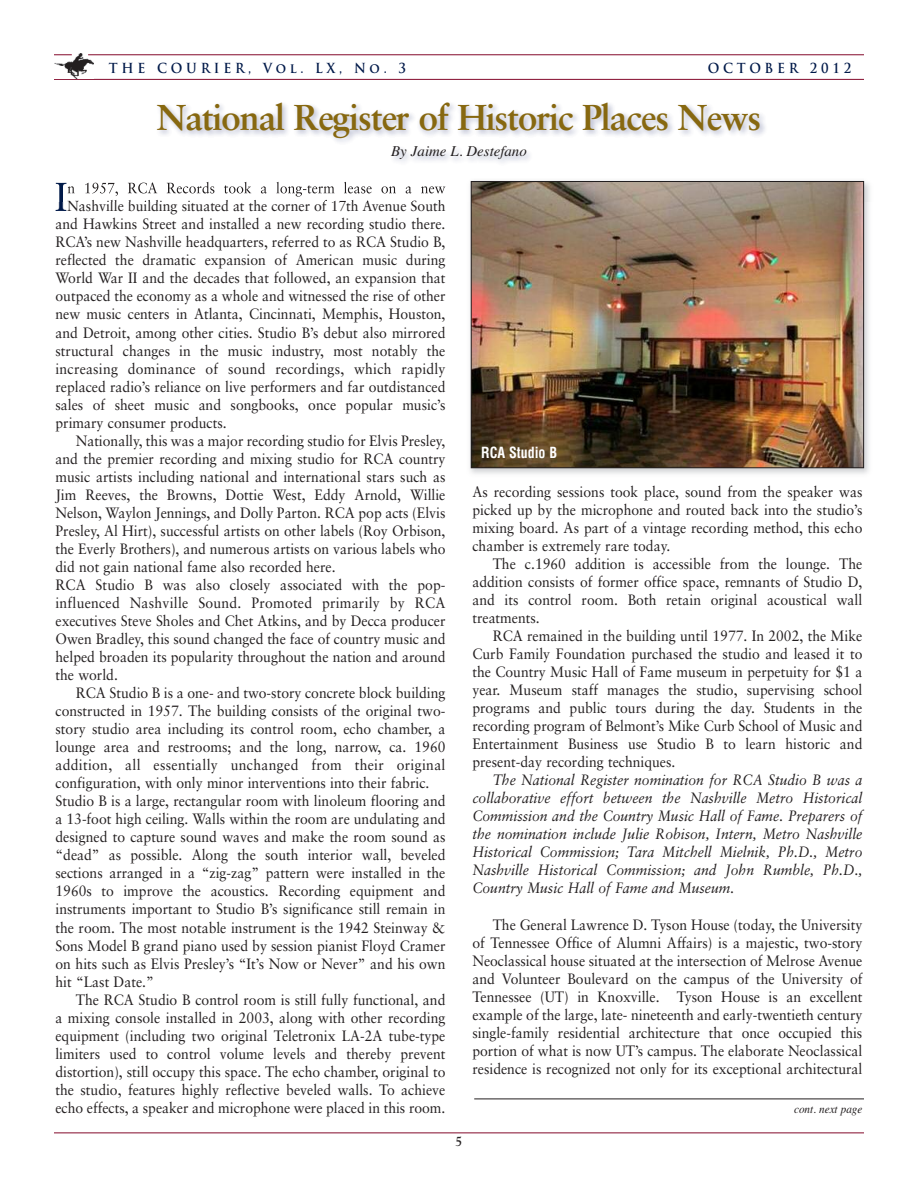
<style>
.page{position:relative;width:918px;height:1188px;background:#fff}
.page>*{position:absolute;margin:0;border:0;box-sizing:border-box;transform-origin:0 0}
.t1{font:40.8px "Sabon";color:#001949;scale:.93 1}
.t2{font:700 36px "Sabon";letter-spacing:-.035em;color:#876810}
.t3{font:15px/18px "Sabon";color:#231f20;text-align:justify;scale:.93 1}
.t4{font:italic 15px/18px "Sabon";color:#231f20;text-align:justify;scale:.93 1}
.t5{font:italic 15px "Times";color:#231f20}
.t6{font:700 condensed 15px "Helvetica";color:#fff;scale:.93 1}
.t7{font:700 13.5px "Trajan Pro";letter-spacing:.3em;color:#001949;scale:.93 1}
.t8{font:700 13.5px "Goudy";color:#231f20;scale:.93 1}
.t9{font:italic 12px "Times";color:#231f20;scale:.93 1}
</style>
<div class="page">
<hr style="left:474px;top:1099px;width:390px;height:1px;background:#231f20">
<hr style="left:54px;top:79px;width:810px;height:1px;background:#840a2b">
<img style="left:55px;top:54px;width:39px;height:25px">
<hr style="left:88px;top:54px;width:776px;height:1px;background:#840a2b">
<svg style="left:54px;top:54px;width:18px;height:1px"></svg>
<hr style="left:54px;top:1132px;width:810px;height:1px;background:#840a2b">
<img style="left:159px;top:104px;width:606px;height:59px">
<img style="left:55px;top:181px;width:391px;height:21px">
<img style="left:56px;top:183px;width:10px;height:19px">
<img style="left:68px;top:182px;width:114px;height:14px">
<img style="left:68px;top:200px;width:62px;height:2px">
<img style="left:470px;top:180px;width:400px;height:294px">
<img style="left:473px;top:183px;width:389px;height:283px">
<div style="left:471px;top:181px;width:393px;height:287px;border:1px solid #231f20"></div>
<p class="t7" style="left:109px;top:63px;width:321px">THE COURIER, Vol. LX, No. 3</p>
<p class="t7" style="left:708px;top:63px;width:156px">OCTOBER 2012</p>
<h2 class="t2" style="left:157px;top:103px;width:606px">National Register of Historic Places News</h2>
<p class="t5" style="left:391px;top:142px;width:137px">By Jaime L. Destefano</p>
<h1 class="t1" style="left:55px;top:180px;width:15px">I</h1>
<p class="t3" style="left:56px;top:198px;width:421px;text-indent:12px">Nashville building situated at the corner of 17th Avenue South and Hawkins Street and installed a new recording studio there.<br>RCA’s new Nashville headquarters, referred to as RCA Studio B, reflected the dramatic expansion of American music during World War II and the decades that followed, an expansion that outpaced the economy as a whole and witnessed the rise of other new music centers in Atlanta, Cincinnati, Memphis, Houston, and Detroit, among other cities. Studio B’s debut also mirrored structural changes in the music industry, most notably the increasing dominance of sound recordings, which rapidly replaced radio’s reliance on live performers and far outdistanced sales of sheet music and songbooks, once popular music’s primary consumer products.</p>
<p class="t3" style="left:56px;top:433px;width:421px;text-align:left;text-indent:20px">Nationally, this was a major recording studio for Elvis Presley, and the premier recording and mixing studio for RCA country music artists including national and international stars such as Jim Reeves, the Browns, Dottie West, Eddy Arnold, Willie Nelson, Waylon Jennings, and Dolly Parton. RCA pop acts (Elvis Presley, Al Hirt), successful artists on other labels (Roy Orbison, the Everly Brothers), and numerous artists on various labels who did not gain national fame also recorded here.<br>RCA Studio B was also closely associated with the pop&shy;influenced Nashville Sound. Promoted primarily by RCA executives Steve Sholes and Chet Atkins, and by Decca producer Owen Bradley, this sound changed the face of country music and helped broaden its popularity throughout the nation and around the world.</p>
<p class="t3" style="left:55px;top:685px;width:421px;text-align:left;text-indent:20px">RCA Studio B is a one- and two-story concrete block building constructed in 1957. The building consists of the original two&shy;story studio area including its control room, echo chamber, a lounge area and restrooms; and the long, narrow, ca. 1960 addition, all essentially unchanged from their original configuration, with only minor interventions into their fabric.<br>Studio B is a large, rectangular room with linoleum flooring and a 13-foot high ceiling. Walls within the room are undulating and designed to capture sound waves and make the room sound as “dead” as possible. Along the south interior wall, beveled sections arranged in a “zig-zag” pattern were installed in the 1960s to improve the acoustics. Recording equipment and instruments important to Studio B’s significance still remain in the room. The most notable instrument is the 1942 Steinway &amp; Sons Model B grand piano used by session pianist Floyd Cramer on hits such as Elvis Presley’s “It’s Now or Never” and his own hit “Last Date.”</p>
<p class="t3" style="left:55px;top:992px;width:421px;text-indent:20px">The RCA Studio B control room is still fully functional, and a mixing console installed in 2003, along with other recording equipment (including two original Teletronix LA-2A tube-type limiters used to control volume levels and thereby prevent distortion), still occupy this space. The echo chamber, original to the studio, features highly reflective beveled walls. To achieve echo effects, a speaker and microphone were placed in this room.</p>
<p class="t8" style="left:456px;top:1134px;width:9px">5</p>
<p class="t6" style="left:481px;top:447px;width:83px">RCA Studio B</p>
<p class="t3" style="left:472px;top:484px;width:421px">As recording sessions took place, sound from the speaker was picked up by the microphone and routed back into the studio’s mixing board. As part of a vintage recording method, this echo chamber is extremely rare today.</p>
<p class="t3" style="left:472px;top:556px;width:421px;text-indent:20px">The c.1960 addition is accessible from the lounge. The addition consists of former office space, remnants of Studio D, and its control room. Both retain original acoustical wall treatments.</p>
<p class="t3" style="left:472px;top:628px;width:421px;text-indent:20px">RCA remained in the building until 1977. In 2002, the Mike Curb Family Foundation purchased the studio and leased it to the Country Music Hall of Fame museum in perpetuity for $1 a year. Museum staff manages the studio, supervising school programs and public tours during the day. Students in the recording program of Belmont’s Mike Curb School of Music and Entertainment Business use Studio B to learn historic and present-day recording techniques.</p>
<p class="t4" style="left:472px;top:772px;width:421px;text-indent:20px">The National Register nomination for RCA Studio B was a collaborative effort between the Nashville Metro Historical Commission and the Country Music Hall of Fame. Preparers of the nomination include Julie Robison, Intern, Metro Nashville Historical Commission; Tara Mitchell Mielnik, Ph.D., Metro Nashville Historical Commission; and John Rumble, Ph.D., Country Music Hall of Fame and Museum.</p>
<p class="t3" style="left:472px;top:917px;width:421px;text-indent:20px">The General Lawrence D. Tyson House (today, the University of Tennessee Office of Alumni Affairs) is a majestic, two-story Neoclassical house situated at the intersection of Melrose Avenue and Volunteer Boulevard on the campus of the University of Tennessee (UT) in Knoxville. Tyson House is an excellent example of the large, late- nineteenth and early-twentieth century single-family residential architecture that once occupied this portion of what is now UT’s campus. The elaborate Neoclassical residence is recognized not only for its exceptional architectural</p>
<p class="t9" style="left:794px;top:1102px;width:75px">cont. next page</p>
</div>
